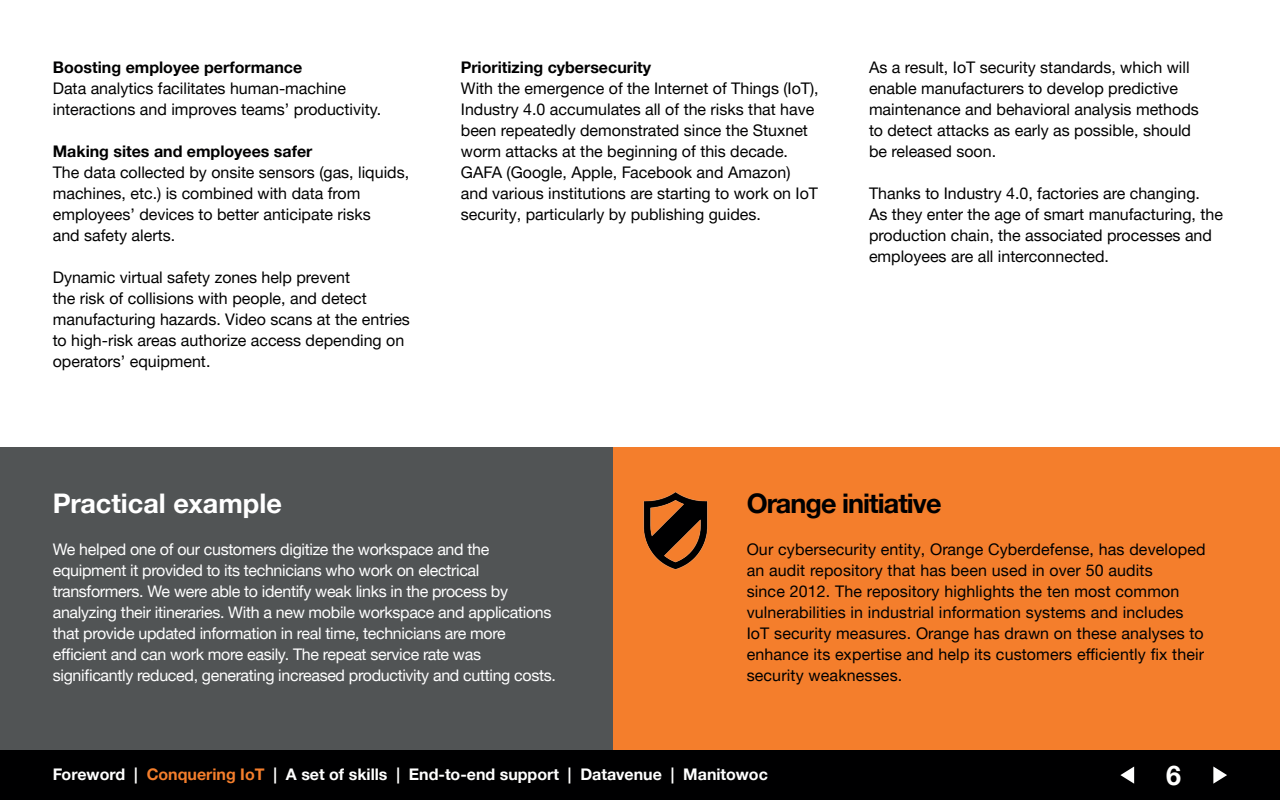
<style>
.page{position:relative;width:1280px;height:800px;background:#fff}
.page>*{position:absolute;margin:0;border:0;box-sizing:border-box;transform-origin:0 0}
.t1{font:700 27px "Helvetica Neue";color:#fff}
.t2{font:700 27px "Helvetica Neue";letter-spacing:-.035em;color:#000001}
.t3{font:16px/21px "Helvetica Neue";color:#000001}
.t4{font:16px/21px "Helvetica Neue";letter-spacing:-.02em;color:#fff}
.t5{font:700 16px "Helvetica Neue";color:#000001}
.t6{font:700 16px "Helvetica Neue";color:#fff}
.s1{color:#f47e2c}
</style>
<div class="page">
<div style="left:0;top:750px;width:1280px;height:50px;background:#000001"></div>
<svg style="left:1120px;top:767px;width:14px;height:17px"></svg>
<svg style="left:1213px;top:767px;width:14px;height:17px"></svg>
<div style="left:0;top:448px;width:613px;height:302px;background:#515455"></div>
<div style="left:613px;top:448px;width:667px;height:302px;background:#f47e2c"></div>
<img style="left:643px;top:492px;width:65px;height:78px">
<p class="t5" style="left:53px;top:58px;width:251px">Boosting employee performance</p>
<p class="t3" style="left:53px;top:78px;width:330px">Data analytics facilitates human-machine interactions and improves teams’ productivity.</p>
<p class="t5" style="left:53px;top:142px;width:261px">Making sites and employees safer</p>
<p class="t3" style="left:53px;top:162px;width:358px">The data collected by onsite sensors (gas, liquids, machines, etc.) is combined with data from employees’ devices to better anticipate risks<br>and safety alerts.</p>
<p class="t3" style="left:53px;top:267px;width:359px">Dynamic virtual safety zones help prevent<br>the risk of collisions with people, and detect manufacturing hazards. Video scans at the entries to high-risk areas authorize access depending on operators’ equipment.</p>
<p class="t5" style="left:461px;top:58px;width:192px">Prioritizing cybersecurity</p>
<p class="t3" style="left:461px;top:78px;width:359px">With the emergence of the Internet of Things (IoT), Industry 4.0 accumulates all of the risks that have been repeatedly demonstrated since the Stuxnet worm attacks at the beginning of this decade.<br>GAFA (Google, Apple, Facebook and Amazon) and various institutions are starting to work on IoT security, particularly by publishing guides.</p>
<p class="t3" style="left:869px;top:57px;width:331px">As a result, IoT security standards, which will enable manufacturers to develop predictive maintenance and behavioral analysis methods to detect attacks as early as possible, should be released soon.</p>
<p class="t3" style="left:869px;top:183px;width:356px">Thanks to Industry 4.0, factories are changing.<br>As they enter the age of smart manufacturing, the production chain, the associated processes and employees are all interconnected.</p>
<h1 class="t1" style="left:53px;top:487px;width:231px">Practical example</h1>
<p class="t4" style="left:53px;top:539px;width:505px">We helped one of our customers digitize the workspace and the equipment it provided to its technicians who work on electrical transformers. We were able to identify weak links in the process by analyzing their itineraries. With a new mobile workspace and applications that provide updated information in real time, technicians are more efficient and can work more easily. The repeat service rate was significantly reduced, generating increased productivity and cutting costs.</p>
<h1 class="t2" style="left:747px;top:487px;width:196px">Orange initiative</h1>
<p class="t3" style="left:747px;top:539px;width:460px">Our cybersecurity entity, Orange Cyberdefense, has developed an audit repository that has been used in over 50 audits<br>since 2012. The repository highlights the ten most common vulnerabilities in industrial information systems and includes IoT security measures. Orange has drawn on these analyses to enhance its expertise and help its customers efficiently fix their security weaknesses.</p>
<p class="t6" style="left:53px;top:764px;width:717px">Foreword | <span class="s1">Conquering IoT</span> | A set of skills | End-to-end support | Datavenue | Manitowoc</p>
<h1 class="t1" style="left:1166px;top:759px;width:17px">6</h1>
</div>
